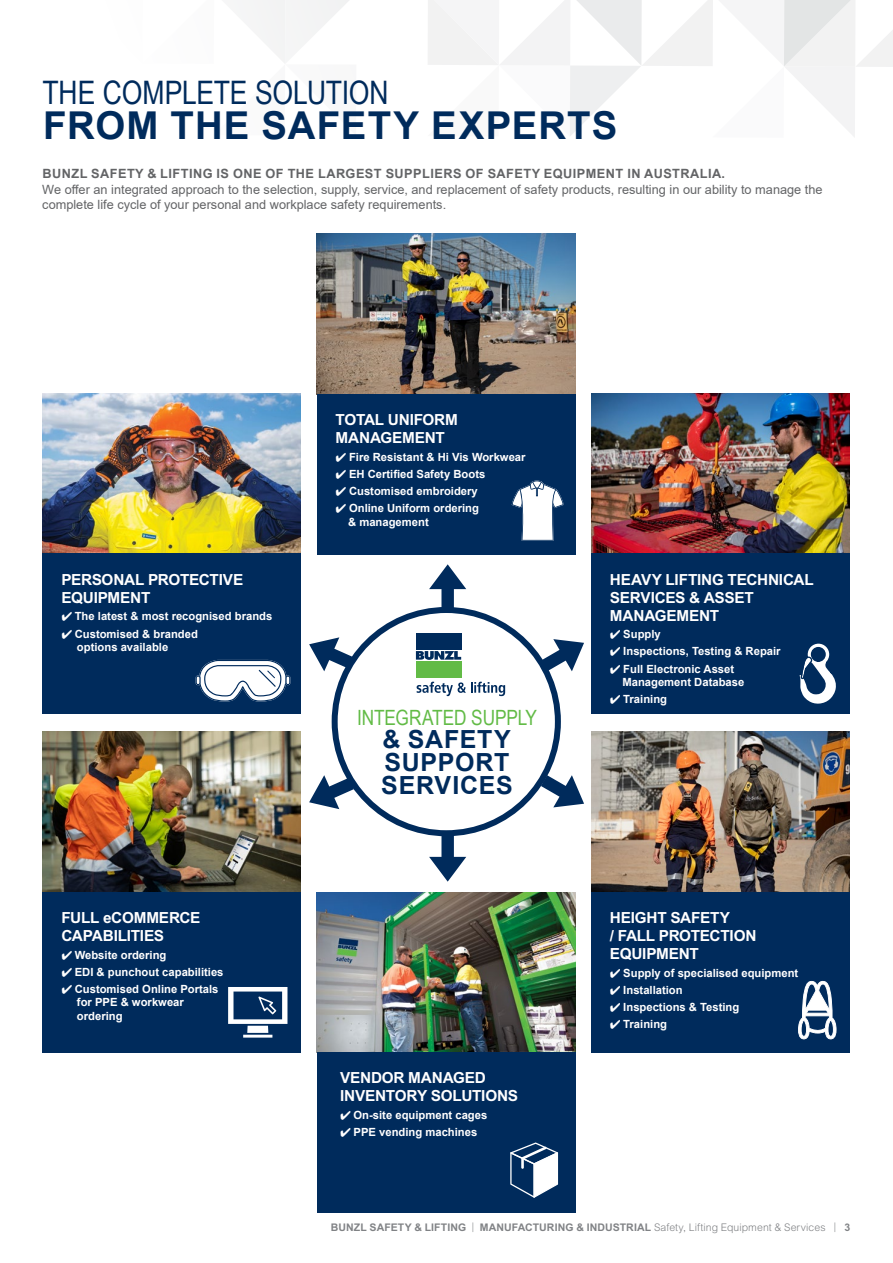
<style>
.page{position:relative;width:893px;height:1263px;background:#fff}
.page>*{position:absolute;margin:0;border:0;box-sizing:border-box;transform-origin:0 0}
.t1{font:700 38.4px "Arial";letter-spacing:.03em;color:#002b5c}
.t2{font:32.4px "Arial Narrow";letter-spacing:-.005em;color:#002b5c}
.t3{font:700 24.9px/22.8px "Arial";letter-spacing:.03em;color:#002b5c}
.t4{font:21px "Arial Narrow";letter-spacing:-.005em;color:#62bb46}
.t5{font:700 15.3px/17.9px "Arial MT Std";letter-spacing:-.015em;color:#fff}
.t6{font:12.75px/15.8px "Arial";color:#636466}
.t7{font:700 12.75px "Arial";letter-spacing:.035em;color:#636466}
.t8{font:700 11.25px/13.5px "Arial";color:#fff}
.t9{font:700 10.5px "Arial MT Std";letter-spacing:.01em;color:#808285}
.s1{font-weight:300}
</style>
<div class="page">
<svg style="left:428px;top:0;width:465px;height:137px"></svg>
<svg style="left:248px;top:0;width:101px;height:63px"></svg>
<img style="left:43px;top:394px;width:258px;height:160px">
<div style="left:43px;top:554px;width:258px;height:160px;background:#002b5c"></div>
<img style="left:317px;top:234px;width:258px;height:160px">
<div style="left:317px;top:394px;width:258px;height:160px;background:#002b5c"></div>
<img style="left:317px;top:892px;width:258px;height:160px">
<div style="left:317px;top:1052px;width:258px;height:160px;background:#002b5c"></div>
<img style="left:43px;top:732px;width:258px;height:160px">
<div style="left:43px;top:892px;width:258px;height:160px;background:#002b5c"></div>
<div style="left:332px;top:607px;width:229px;height:229px;border:6px solid #002b5c;border-radius:50%"></div>
<svg style="left:309px;top:637px;width:45px;height:34px"></svg>
<svg style="left:309px;top:775px;width:45px;height:34px"></svg>
<svg style="left:541px;top:639px;width:43px;height:32px"></svg>
<svg style="left:541px;top:775px;width:43px;height:32px"></svg>
<svg style="left:429px;top:564px;width:37px;height:47px"></svg>
<svg style="left:429px;top:835px;width:37px;height:47px"></svg>
<img style="left:591px;top:394px;width:258px;height:160px">
<div style="left:591px;top:554px;width:258px;height:160px;background:#002b5c"></div>
<svg style="left:799px;top:643px;width:37px;height:61px"></svg>
<img style="left:591px;top:732px;width:258px;height:160px">
<div style="left:591px;top:892px;width:258px;height:160px;background:#002b5c"></div>
<svg style="left:798px;top:980px;width:38px;height:59px"></svg>
<svg style="left:196px;top:660px;width:94px;height:42px"></svg>
<svg style="left:512px;top:480px;width:52px;height:61px"></svg>
<div style="left:247px;top:1026px;width:21px;height:7px;background:#fff"></div>
<svg style="left:243px;top:1035px;width:29px;height:2px"></svg>
<svg style="left:228px;top:987px;width:59px;height:37px"></svg>
<svg style="left:510px;top:1142px;width:48px;height:56px"></svg>
<div style="left:416px;top:633px;width:45px;height:16px;background:#002b5c"></div>
<div style="left:416px;top:661px;width:45px;height:16px;background:#62bb46"></div>
<svg style="left:416px;top:651px;width:45px;height:9px"></svg>
<svg style="left:417px;top:682px;width:88px;height:14px"></svg>
<h2 class="t2" style="left:43px;top:69px;width:348px">THE COMPLETE SOLUTION</h2>
<h1 class="t1" style="left:43px;top:99px;width:576px">FROM THE SAFETY EXPERTS</h1>
<p class="t7" style="left:43px;top:164px;width:684px">BUNZL SAFETY &amp; LIFTING IS ONE OF THE LARGEST SUPPLIERS OF SAFETY EQUIPMENT IN AUSTRALIA.</p>
<p class="t6" style="left:42px;top:181px;width:782px">We offer an integrated approach to the selection, supply, service, and replacement of safety products, resulting in our ability to manage the complete life cycle of your personal and workplace safety requirements.</p>
<h3 class="t5" style="left:61px;top:570px;width:183px">PERSONAL PROTECTIVE<br>EQUIPMENT</h3>
<p class="t8" style="left:61px;top:610px;width:212px">✔ The latest &amp; most recognised brands</p>
<p class="t8" style="left:77px;top:627px;width:122px;text-indent:-16px">✔ Customised &amp; branded options available</p>
<h3 class="t5" style="left:61px;top:908px;width:141px">FULL eCOMMERCE<br>CAPABILITIES</h3>
<p class="t8" style="left:61px;top:948px;width:107px">✔ Website ordering</p>
<p class="t8" style="left:61px;top:965px;width:164px">✔ EDI &amp; punchout capabilities</p>
<p class="t8" style="left:77px;top:982px;width:143px;text-indent:-16px">✔ Customised Online Portals for PPE &amp; workwear ordering</p>
<h3 class="t5" style="left:336px;top:410px;width:124px">TOTAL UNIFORM<br>MANAGEMENT</h3>
<p class="t8" style="left:336px;top:450px;width:191px">✔ Fire Resistant &amp; Hi Vis Workwear</p>
<p class="t8" style="left:336px;top:467px;width:151px">✔ EH Certified Safety Boots</p>
<p class="t8" style="left:336px;top:484px;width:144px">✔ Customised embroidery</p>
<p class="t8" style="left:348px;top:501px;width:132px;text-indent:-13px">✔ Online Uniform ordering &amp; management</p>
<h3 class="t4" style="left:357px;top:703px;width:181px">INTEGRATED SUPPLY</h3>
<h3 class="t3" style="left:381px;top:728px;width:133px">&amp; SAFETY<br>SUPPORT<br>SERVICES</h3>
<h3 class="t5" style="left:340px;top:1069px;width:179px">VENDOR MANAGED<br>INVENTORY SOLUTIONS</h3>
<p class="t8" style="left:340px;top:1108px;width:149px">✔ On-site equipment cages</p>
<p class="t8" style="left:340px;top:1125px;width:139px">✔ PPE vending machines</p>
<h3 class="t5" style="left:610px;top:570px;width:205px">HEAVY LIFTING TECHNICAL<br>SERVICES &amp; ASSET<br>MANAGEMENT</h3>
<p class="t8" style="left:610px;top:628px;width:52px">✔ Supply</p>
<p class="t8" style="left:610px;top:645px;width:172px">✔ Inspections, Testing &amp; Repair</p>
<p class="t8" style="left:622px;top:662px;width:123px;text-indent:-13px">✔ Full Electronic Asset<br>Management Database</p>
<p class="t8" style="left:610px;top:692px;width:59px">✔ Training</p>
<h3 class="t5" style="left:610px;top:908px;width:148px">HEIGHT SAFETY<br>/ FALL PROTECTION<br>EQUIPMENT</h3>
<p class="t8" style="left:610px;top:966px;width:190px">✔ Supply of specialised equipment</p>
<p class="t8" style="left:610px;top:983px;width:74px">✔ Installation</p>
<p class="t8" style="left:610px;top:1000px;width:131px">✔ Inspections &amp; Testing</p>
<p class="t8" style="left:610px;top:1017px;width:59px">✔ Training</p>
<p class="t9" style="left:331px;top:1221px;width:521px">BUNZL SAFETY &amp; LIFTING <span class="s1">|</span> MANUFACTURING &amp; INDUSTRIAL <span class="s1">Safety, Lifting Equipment &amp; Services |</span> 3</p>
</div>
